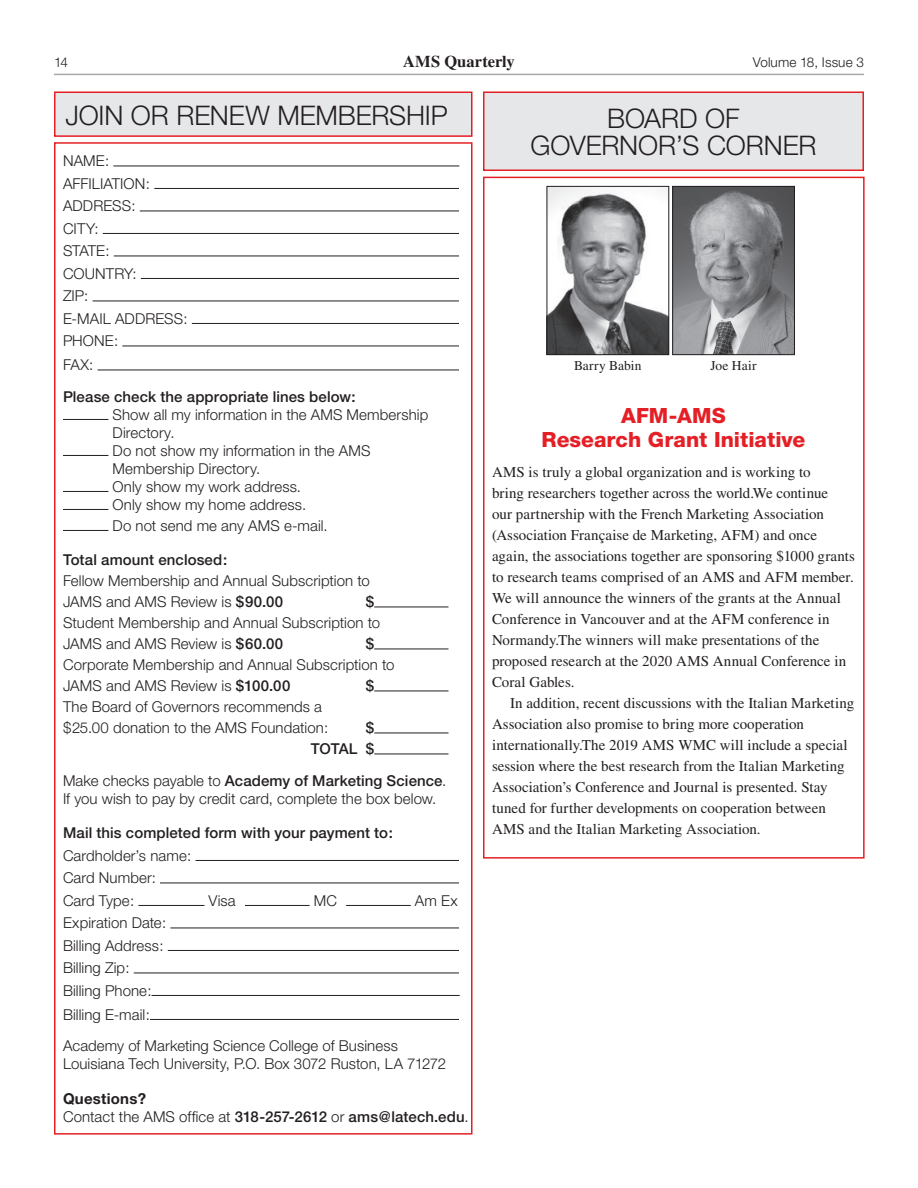
<style>
.page{position:relative;width:918px;height:1188px;background:#fff}
.page>*{position:absolute;margin:0;border:0;box-sizing:border-box;transform-origin:0 0}
.t1{font:300 27px/27px "Helvetica Neue";letter-spacing:-.005em;color:#231f20;text-align:center}
.t2{font:800 21px/24px "Helvetica Neue";color:#e41f25;text-align:center}
.t3{font:700 16.5px "Times";letter-spacing:.005em;color:#231f20}
.t4{font:15px/21px "Times";color:#231f20}
.t5{font:300 15px/22.5px "Helvetica Neue";letter-spacing:.005em;color:#231f20}
.t6{font:500 15px/21px "Helvetica Neue";letter-spacing:.005em;color:#231f20;text-align:right}
.t7{font:300 13.5px "Helvetica Neue";letter-spacing:.01em;color:#231f20}
.t8{font:13.5px "Times";letter-spacing:.015em;color:#231f20}
.s1{font-weight:500}
.s2{font-weight:700}
.s3{font-weight:300}
</style>
<div class="page">
<hr style="left:54px;top:74px;width:810px;height:1px;background:#a8a9ad">
<div style="left:54px;top:142px;width:418px;height:993px;border:2px solid #e41f25"></div>
<hr style="left:113px;top:166px;width:346px;height:1px;background:#231f20">
<hr style="left:154px;top:188px;width:305px;height:1px;background:#231f20">
<hr style="left:140px;top:211px;width:319px;height:1px;background:#231f20">
<hr style="left:103px;top:233px;width:356px;height:1px;background:#231f20">
<hr style="left:114px;top:256px;width:345px;height:1px;background:#231f20">
<hr style="left:141px;top:278px;width:318px;height:1px;background:#231f20">
<hr style="left:93px;top:301px;width:366px;height:1px;background:#231f20">
<hr style="left:192px;top:323px;width:267px;height:1px;background:#231f20">
<hr style="left:122px;top:346px;width:337px;height:1px;background:#231f20">
<hr style="left:98px;top:370px;width:361px;height:1px;background:#231f20">
<hr style="left:63px;top:419px;width:45px;height:1px;background:#231f20">
<hr style="left:63px;top:455px;width:45px;height:1px;background:#231f20">
<hr style="left:63px;top:491px;width:45px;height:1px;background:#231f20">
<hr style="left:63px;top:509px;width:45px;height:1px;background:#231f20">
<hr style="left:63px;top:530px;width:45px;height:1px;background:#231f20">
<hr style="left:374px;top:607px;width:74px;height:1px;background:#231f20">
<hr style="left:374px;top:649px;width:74px;height:1px;background:#231f20">
<hr style="left:374px;top:691px;width:74px;height:1px;background:#231f20">
<hr style="left:374px;top:733px;width:74px;height:1px;background:#231f20">
<hr style="left:374px;top:754px;width:74px;height:1px;background:#231f20">
<hr style="left:196px;top:860px;width:263px;height:1px;background:#231f20">
<hr style="left:160px;top:883px;width:299px;height:1px;background:#231f20">
<hr style="left:138px;top:905px;width:66px;height:1px;background:#231f20">
<hr style="left:245px;top:905px;width:65px;height:1px;background:#231f20">
<hr style="left:346px;top:905px;width:65px;height:1px;background:#231f20">
<hr style="left:170px;top:928px;width:289px;height:1px;background:#231f20">
<hr style="left:168px;top:950px;width:291px;height:1px;background:#231f20">
<hr style="left:134px;top:973px;width:325px;height:1px;background:#231f20">
<hr style="left:152px;top:995px;width:308px;height:1px;background:#231f20">
<hr style="left:150px;top:1019px;width:309px;height:1px;background:#231f20">
<div style="left:54px;top:92px;width:418px;height:45px;background:#e6e7e9;border:2px solid #e41f25"></div>
<div style="left:483px;top:177px;width:382px;height:682px;border:2px solid #e41f25"></div>
<div style="left:483px;top:92px;width:381px;height:79px;background:#e6e7e9;border:2px solid #e41f25"></div>
<img style="left:549px;top:188px;width:118px;height:165px">
<div style="left:547px;top:186px;width:122px;height:169px;border:1px solid #231f20"></div>
<img style="left:674px;top:188px;width:119px;height:165px">
<div style="left:672px;top:186px;width:123px;height:169px;border:1px solid #231f20"></div>
<p class="t7" style="left:54px;top:54px;width:16px">14</p>
<p class="t3" style="left:403px;top:51px;width:113px">AMS Quarterly</p>
<p class="t7" style="left:753px;top:54px;width:113px">Volume 18, Issue 3</p>
<h1 class="t1" style="left:65px;top:101px;width:384px">JOIN OR RENEW MEMBERSHIP</h1>
<p class="t5" style="left:63px;top:149px;width:126px">NAME:<br>AFFILIATION:<br>ADDRESS:<br>CITY:<br>STATE:<br>COUNTRY:<br>ZIP:<br>E-MAIL ADDRESS:<br>PHONE:</p>
<p class="t5" style="left:63px;top:353px;width:32px">FAX:</p>
<p class="t6" style="left:63px;top:386px;width:294px">Please check the appropriate lines below:</p>
<p class="t5" style="left:113px;top:405px;width:317px;line-height:18px">Show all my information in the AMS Membership<br>Directory.<br>Do not show my information in the AMS<br>Membership Directory.<br>Only show my work address.<br>Only show my home address.</p>
<p class="t5" style="left:113px;top:514px;width:216px">Do not send me any AMS e-mail.</p>
<p class="t6" style="left:63px;top:549px;width:166px">Total amount enclosed:</p>
<p class="t5" style="left:63px;top:570px;width:308px;line-height:21px">Fellow Membership and Annual Subscription to<br>JAMS and AMS Review is <span class="s1">$90.00</span></p>
<p class="t6" style="left:366px;top:591px;width:10px">$</p>
<p class="t5" style="left:63px;top:612px;width:319px;line-height:21px">Student Membership and Annual Subscription to<br>JAMS and AMS Review is <span class="s1">$60.00</span></p>
<p class="t6" style="left:366px;top:633px;width:10px">$</p>
<p class="t5" style="left:63px;top:654px;width:333px;line-height:21px">Corporate Membership and Annual Subscription to<br>JAMS and AMS Review is <span class="s1">$100.00</span></p>
<p class="t6" style="left:366px;top:675px;width:10px">$</p>
<p class="t5" style="left:63px;top:696px;width:267px;line-height:21px">The Board of Governors recommends a $25.00 donation to the AMS Foundation:</p>
<p class="t6" style="left:311px;top:717px;width:65px">$<br>TOTAL $</p>
<p class="t5" style="left:63px;top:771px;width:385px;line-height:18px">Make checks payable to <span class="s1">Academy of Marketing Science</span>.<br>If you wish to pay by credit card, complete the box below.</p>
<p class="t6" style="left:63px;top:822px;width:331px">Mail this completed form with your payment to:</p>
<p class="t5" style="left:63px;top:844px;width:130px">Cardholder’s name:<br>Card Number:<br>Card Type:</p>
<p class="t5" style="left:209px;top:889px;width:29px">Visa</p>
<p class="t5" style="left:314px;top:889px;width:25px">MC</p>
<p class="t5" style="left:415px;top:889px;width:44px">Am Ex</p>
<p class="t5" style="left:63px;top:911px;width:105px">Expiration Date:<br>Billing Address:<br>Billing Zip:<br>Billing Phone:</p>
<p class="t5" style="left:63px;top:998px;width:336px;line-height:31.5px">Billing E-mail:<br>Academy of Marketing Science College of Business</p>
<p class="t5" style="left:63px;top:1052px;width:385px">Louisiana Tech University, P.O. Box 3072 Ruston, LA 71272</p>
<p class="t6" style="left:63px;top:1089px;width:407px;line-height:18px;text-align:left"><span class="s2">Questions?<br></span><span class="s3">Contact the AMS office at</span> 318-257-2612 <span class="s3">or</span> ams@latech.edu<span class="s3">.</span></p>
<h1 class="t1" style="left:531px;top:104px;width:287px">BOARD OF<br>GOVERNOR’S CORNER</h1>
<p class="t8" style="left:574px;top:358px;width:69px">Barry Babin</p>
<p class="t8" style="left:711px;top:358px;width:48px">Joe Hair</p>
<h2 class="t2" style="left:542px;top:403px;width:265px">AFM-AMS<br>Research Grant Initiative</h2>
<p class="t4" style="left:492px;top:461px;width:365px">AMS is truly a global organization and is working to<br>bring researchers together across the world.We continue<br>our partnership with the French Marketing Association (Association Française de Marketing, AFM) and once again, the associations together are sponsoring $1000 grants to research teams comprised of an AMS and AFM member.<br>We will announce the winners of the grants at the Annual Conference in Vancouver and at the AFM conference in Normandy.The winners will make presentations of the proposed research at the 2020 AMS Annual Conference in Coral Gables.</p>
<p class="t4" style="left:492px;top:692px;width:364px;text-indent:18px">In addition, recent discussions with the Italian Marketing Association also promise to bring more cooperation internationally.The 2019 AMS WMC will include a special session where the best research from the Italian Marketing Association’s Conference and Journal is presented. Stay tuned for further developments on cooperation between AMS and the Italian Marketing Association.</p>
</div>
